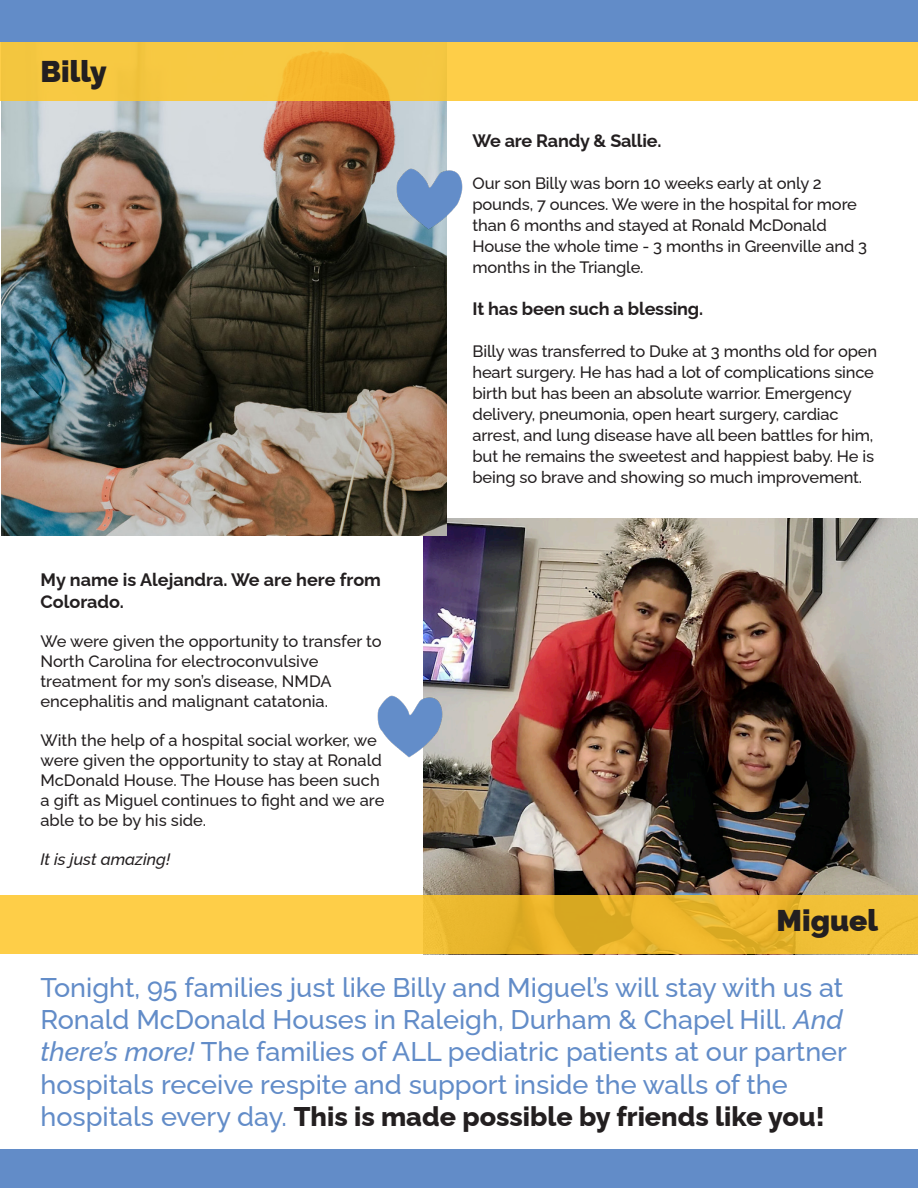
<style>
.page{position:relative;width:918px;height:1188px;background:#fff}
.page>*{position:absolute;margin:0;border:0;box-sizing:border-box;transform-origin:0 0}
.t1{font:900 30px "Raleway";color:#231f20}
.t2{font:500 27px/32.4px "Raleway";color:#628cc8}
.t3{font:800 27px "Raleway";color:#231f20}
.t4{font:700 18px/21.6px "Raleway";letter-spacing:-.01em;color:#231f20}
.t5{font:500 16.5px/21px "Raleway";letter-spacing:-.01em;color:#231f20}
.t6{font:italic 500 16.5px "Raleway";color:#231f20}
.s1{font-style:italic}
.s2{font-weight:500;color:#628cc8}
</style>
<div class="page">
<img style="left:423px;top:518px;width:495px;height:377px">
<img style="left:1px;top:41px;width:446px;height:495px">
<div style="left:0;top:0;width:918px;height:41px;background:#628cc8"></div>
<svg style="left:1px;top:42px;width:917px;height:59px;background:#f9c943"></svg>
<svg style="left:0;top:895px;width:918px;height:59px;background:#f3c139"></svg>
<img style="left:396px;top:167px;width:67px;height:64px">
<img style="left:377px;top:695px;width:67px;height:63px">
<div style="left:0;top:1150px;width:918px;height:38px;background:#628cc8"></div>
<p class="t1" style="left:40px;top:48px;width:68px">Billy</p>
<p class="t4" style="left:40px;top:567px;width:342px">My name is Alejandra. We are here from<br>Colorado.</p>
<p class="t5" style="left:40px;top:630px;width:343px;line-height:19.8px">We were given the opportunity to transfer to<br>North Carolina for electroconvulsive</p>
<p class="t5" style="left:40px;top:669px;width:293px">treatment for my son’s disease, NMDA</p>
<p class="t5" style="left:40px;top:689px;width:289px">encephalitis and malignant catatonia.</p>
<p class="t5" style="left:40px;top:729px;width:345px;line-height:19.8px">With the help of a hospital social worker, we were given the opportunity to stay at Ronald McDonald House. The House has been such a gift as Miguel continues to fight and we are able to be by his side.</p>
<p class="t6" style="left:40px;top:846px;width:131px">It is just amazing!</p>
<p class="t4" style="left:472px;top:128px;width:190px">We are Randy &amp; Sallie.</p>
<p class="t5" style="left:472px;top:171px;width:396px">Our son Billy was born 10 weeks early at only 2 pounds, 7 ounces. We were in the hospital for more than 6 months and stayed at Ronald McDonald House the whole time - 3 months in Greenville and 3 months in the Triangle.</p>
<p class="t4" style="left:472px;top:296px;width:232px">It has been such a blessing.</p>
<p class="t5" style="left:472px;top:339px;width:406px">Billy was transferred to Duke at 3 months old for open heart surgery. He has had a lot of complications since birth but has been an absolute warrior. Emergency delivery, pneumonia, open heart surgery, cardiac arrest, and lung disease have all been battles for him, but he remains the sweetest and happiest baby. He is being so brave and showing so much improvement.</p>
<p class="t1" style="left:777px;top:896px;width:103px">Miguel</p>
<p class="t2" style="left:40px;top:968px;width:808px">Tonight, 95 families just like Billy and Miguel’s will stay with us at Ronald McDonald Houses in Raleigh, Durham &amp; Chapel Hill. <span class="s1">And there’s more!</span> The families of ALL pediatric patients at our partner hospitals receive respite and support inside the walls of the</p>
<p class="t3" style="left:40px;top:1095px;width:786px"><span class="s2">hospitals every day.</span> This is made possible by friends like you!</p>
</div>
